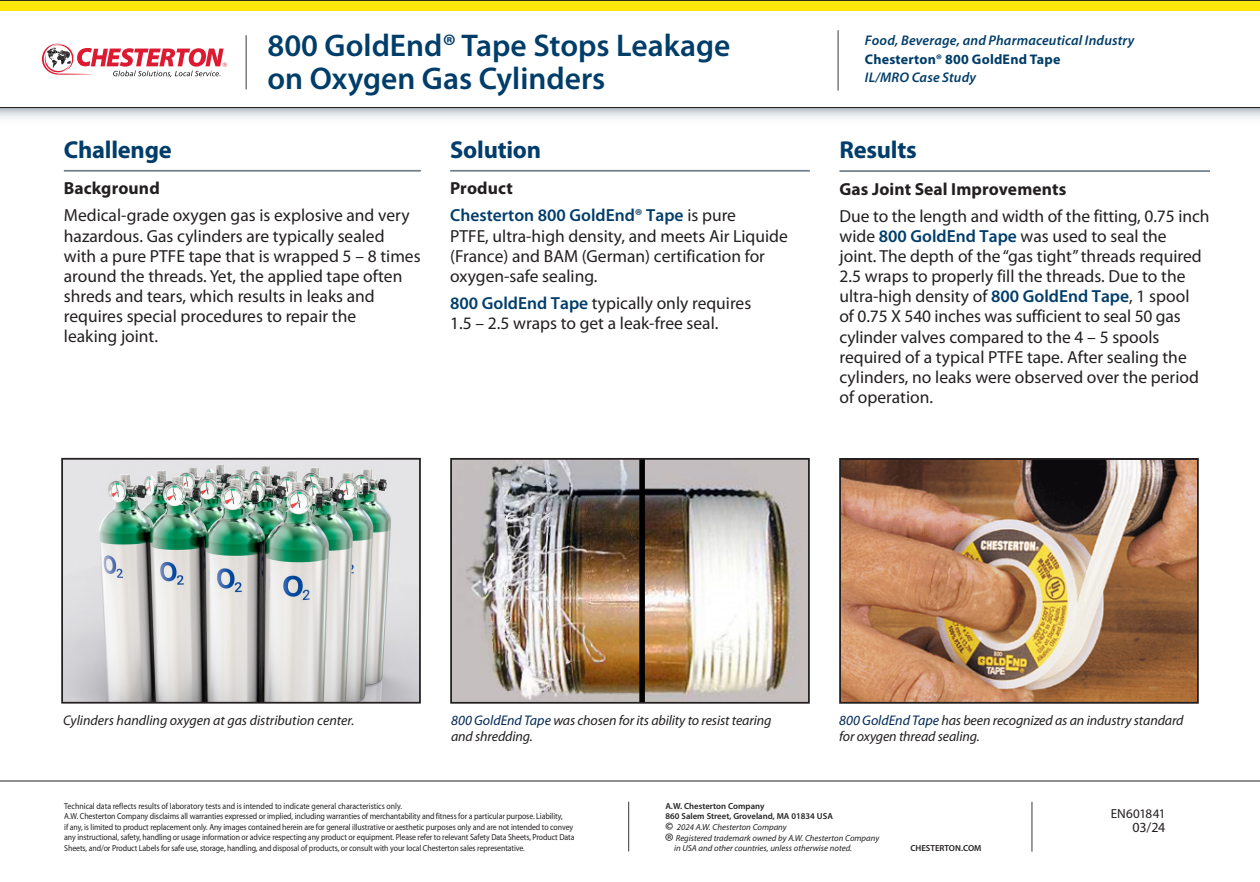
<style>
.page{position:relative;width:1260px;height:882px;background:#fff}
.page>*{position:absolute;margin:0;border:0;box-sizing:border-box;transform-origin:0 0}
.t1{font:600 31.5px/33.2px "Myriad Pro";color:#003d69}
.t2{font:700 24.5px "Myriad Pro";letter-spacing:-.01em;color:#003d6a}
.t3{font:300 22.75px "Myriad Pro";color:#231f20}
.t4{font:17.5px/20.1px "Myriad Pro";color:#231f20}
.t5{font:600 17.5px/27.1px "Myriad Pro";color:#003d6a}
.t6{font:700 17.5px "Myriad Pro";letter-spacing:.005em;color:#231f20}
.t7{font:italic 14px/16.6px "Myriad Pro";letter-spacing:-.01em;color:#231f20}
.t8{font:italic 600 14px "Myriad Pro";letter-spacing:.01em;color:#003d69}
.t9{font:700 14px "Myriad Pro";letter-spacing:.015em;color:#003d69}
.t10{font:14px "Myriad Pro";color:#231f20}
.t11{font:13.12px "Myriad Pro";letter-spacing:.005em;color:#231f20}
.t12{font:8.75px/10.5px "Myriad Pro";letter-spacing:-.01em;color:#231f20;scale:.9 1}
.t13{font:italic 8.75px/10.5px "Myriad Pro";color:#231f20}
.t14{font:600 8.75px/10.5px "Myriad Pro";color:#231f20}
.s1{font-weight:700;color:#231f20}
.s2{font-weight:400;color:#231f20}
.s3{font-weight:600;color:#003d6a}
.s4{color:#002858}
.s5{font-weight:700;font-style:normal;font-stretch:condensed;font-size:11.38px}
</style>
<div class="page">
<hr style="left:0;top:781px;width:1260px;height:1px;background:#231f20">
<hr style="left:1032px;top:802px;width:1px;height:50px;background:#231f20">
<hr style="left:628px;top:802px;width:1px;height:49px;background:#231f20">
<hr style="left:838px;top:30px;width:1px;height:61px;background:#231f20">
<svg style="left:0;top:108px;width:1260px;height:10px"></svg>
<hr style="left:246px;top:35px;width:1px;height:54px;background:#231f20">
<svg style="left:42px;top:43px;width:185px;height:34px"></svg>
<hr style="left:0;top:107px;width:1260px;height:1px;background:#231f20">
<div style="left:0;top:0;width:1260px;height:11px;background:#ffe709"></div>
<hr style="left:0;top:0;width:1260px;height:1px;background:#231f20">
<hr style="left:840px;top:170px;width:370px;height:2px;background:#727f8a">
<img style="left:843px;top:462px;width:352px;height:238px">
<div style="left:839px;top:458px;width:360px;height:246px;border:2px solid #231f20"></div>
<img style="left:64px;top:461px;width:354px;height:240px">
<div style="left:61px;top:458px;width:360px;height:246px;border:2px solid #231f20"></div>
<img style="left:453px;top:461px;width:354px;height:240px">
<div style="left:450px;top:458px;width:360px;height:246px;border:2px solid #231f20"></div>
<hr style="left:450px;top:170px;width:360px;height:2px;background:#727f8a">
<hr style="left:64px;top:170px;width:357px;height:2px;background:#727f8a">
<h1 class="t1" style="left:267px;top:28px;width:464px">800 GoldEnd® Tape Stops Leakage on Oxygen Gas Cylinders</h1>
<h2 class="t2" style="left:64px;top:134px;width:109px">Challenge</h2>
<p class="t6" style="left:64px;top:177px;width:97px">Background</p>
<p class="t4" style="left:64px;top:205px;width:358px">Medical-grade oxygen gas is explosive and very hazardous. Gas cylinders are typically sealed with a pure PTFE tape that is wrapped 5 – 8 times around the threads. Yet, the applied tape often shreds and tears, which results in leaks and requires special procedures to repair the<br>leaking joint.</p>
<h2 class="t2" style="left:450px;top:134px;width:93px">Solution</h2>
<p class="t5" style="left:450px;top:175px;width:287px"><span class="s1">Product<br></span>Chesterton 800 GoldEnd® Tape <span class="s2">is pure</span></p>
<p class="t4" style="left:450px;top:225px;width:339px">PTFE, ultra-high density, and meets Air Liquide (France) and BAM (German) certification for oxygen-safe sealing.</p>
<p class="t4" style="left:450px;top:293px;width:303px"><span class="s3">800 GoldEnd Tape</span> typically only requires<br>1.5 – 2.5 wraps to get a leak-free seal.</p>
<p class="t8" style="left:865px;top:32px;width:271px">Food, Beverage, and Pharmaceutical Industry</p>
<p class="t9" style="left:865px;top:50px;width:197px">Chesterton® 800 GoldEnd Tape</p>
<p class="t8" style="left:865px;top:69px;width:113px">IL/MRO Case Study</p>
<h2 class="t2" style="left:840px;top:134px;width:79px">Results</h2>
<p class="t6" style="left:840px;top:177px;width:228px">Gas Joint Seal Improvements</p>
<p class="t4" style="left:840px;top:206px;width:372px">Due to the length and width of the fitting, 0.75 inch wide <span class="s3">800 GoldEnd Tape</span> was used to seal the<br>joint. The depth of the “gas tight” threads required 2.5 wraps to properly fill the threads. Due to the ultra-high density of <span class="s3">800 GoldEnd Tape</span>, 1 spool<br>of 0.75 X 540 inches was sufficient to seal 50 gas cylinder valves compared to the 4 – 5 spools required of a typical PTFE tape. After sealing the cylinders, no leaks were observed over the period of operation.</p>
<p class="t7" style="left:63px;top:711px;width:293px">Cylinders handling oxygen at gas distribution center.</p>
<p class="t7" style="left:451px;top:711px;width:322px"><span class="s4">800 GoldEnd Tape</span> was chosen for its ability to resist tearing and shredding.</p>
<p class="t7" style="left:839px;top:711px;width:346px"><span class="s4">800 GoldEnd Tape</span> has been recognized as an industry standard for oxygen thread sealing.</p>
<p class="t12" style="left:64px;top:801px;width:569px">Technical data reflects results of laboratory tests and is intended to indicate general characteristics only.<br>A.W. Chesterton Company disclaims all warranties expressed or implied, including warranties of merchantability and fitness for a particular purpose. Liability,<br>if any, is limited to product replacement only. Any images contained herein are for general illustrative or aesthetic purposes only and are not intended to convey any instructional, safety, handling or usage information or advice respecting any product or equipment. Please refer to relevant Safety Data Sheets, Product Data Sheets, and/or Product Labels for safe use, storage, handling, and disposal of products, or consult with your local Chesterton sales representative.</p>
<p class="t14" style="left:665px;top:800px;width:169px">A.W. Chesterton Company<br>860 Salem Street, Groveland, MA 01834 USA</p>
<p class="t13" style="left:666px;top:822px;width:123px"><span class="s5">©</span> 2024 A.W. Chesterton Company</p>
<h3 class="t3" style="left:665px;top:828px;width:10px">®</h3>
<p class="t13" style="left:674px;top:833px;width:207px">Registered trademark owned by A.W. Chesterton Company in USA and other countries, unless otherwise noted.</p>
<p class="t14" style="left:910px;top:843px;width:72px">CHESTERTON.COM</p>
<p class="t11" style="left:1111px;top:806px;width:56px">EN601841</p>
<p class="t10" style="left:1132px;top:819px;width:35px">03/24</p>
</div>
